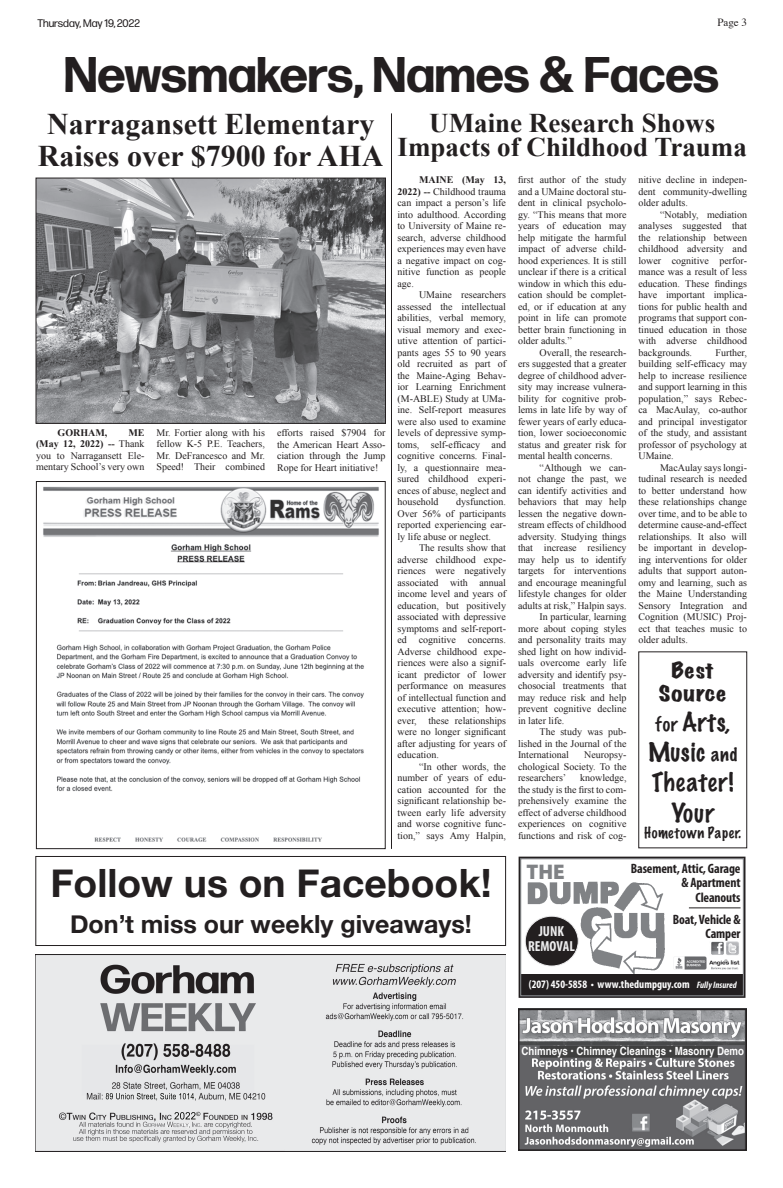
<style>
.page{position:relative;width:783px;height:1188px;background:#fff}
.page>*{position:absolute;margin:0;border:0;box-sizing:border-box;transform-origin:0 0}
.t1{font:700 50px "Forma DJR Deck";color:#231f20}
.t2{font:700 39px "Helvetica Neue";color:#231f20}
.t3{font:700 30px/32px "Times New Roman";color:#231f20;text-align:center}
.t4{font:700 27px/24px "Times New Roman";color:#231f20;text-align:center}
.t5{font:700 25px "Helvetica Neue";color:#231f20}
.t6{font:100 24px/30.3px "Marker Felt";letter-spacing:.03em;color:#231f20;text-align:center}
.t7{font:900 21.2px "Myriad Pro";color:#808285}
.t8{font:expanded 19.8px/23px "Marker Felt";letter-spacing:.04em;color:#231f20;text-align:center;scale:1.14 1}
.t9{font:700 condensed 14.6px/15.5px "Myriad Pro";color:#ededee;text-align:center}
.t10{font:100 14px "Marker Felt";letter-spacing:.045em;color:#231f20}
.t11{font:700 condensed 13.6px/14.6px "Myriad Pro";letter-spacing:-.01em;color:#231f20;text-align:right}
.t12{font:700 condensed 11.4px "Myriad Pro";color:#fff}
.t13{font:700 11.4px "Helvetica";color:#fff;scale:.85 1}
.t14{font:11px "Forma DJR Deck";color:#231f20}
.t15{font:11px "Times";color:#231f20}
.t16{font:10px/11.5px "Times New Roman";color:#231f20;text-align:justify}
.t17{font:700 10px "Times New Roman";color:#231f20}
.s1{font-weight:700}
.s2{font-size:18px}
.s3{font-style:italic;font-size:9.3px}
</style>
<div class="page">
<img style="left:525px;top:881px;width:140px;height:93px">
<div style="left:520px;top:974px;width:225px;height:23px;background:#231f20"></div>
<div style="left:519px;top:857px;width:226px;height:140px;border:2px solid #808285"></div>
<img style="left:709px;top:959px;width:31px;height:11px">
<img style="left:711px;top:941px;width:28px;height:14px">
<img style="left:675px;top:956px;width:32px;height:14px">
<hr style="left:689px;top:908px;width:52px;height:1px;background:#231f20">
<div style="left:519px;top:857px;width:226px;height:141px;border:1px solid #231f20"></div>
<img style="left:520px;top:1011px;width:225px;height:138px">
<div style="left:518px;top:1009px;width:229px;height:142px;border:1px solid #231f20"></div>
<div style="left:541px;top:1047px;width:176px;height:10px;background:#3f3f3f"></div>
<div style="left:540px;top:1046px;width:178px;height:12px;border:2px solid #3f3f3f"></div>
<img style="left:35px;top:955px;width:471px;height:196px">
<div style="left:35px;top:856px;width:471px;height:90px;border:1px solid #231f20"></div>
<img style="left:38px;top:180px;width:346px;height:242px">
<div style="left:36px;top:178px;width:350px;height:246px;border:1px solid #231f20"></div>
<img style="left:43px;top:486px;width:336px;height:356px">
<div style="left:36px;top:481px;width:349px;height:368px;border:1px solid #231f20"></div>
<hr style="left:391px;top:113px;width:1px;height:736px;background:#231f20">
<div style="left:638px;top:652px;width:109px;height:196px;border:1px solid #231f20"></div>
<p class="t14" style="left:38px;top:16px;width:104px">Thursday, May 19, 2022</p>
<p class="t15" style="left:717px;top:12px;width:31px">Page 3</p>
<h1 class="t1" style="left:64px;top:42px;width:657px">Newsmakers, Names &amp; Faces</h1>
<h3 class="t3" style="left:38px;top:107px;width:347px">Narragansett Elementary<br>Raises over $7900 for AHA</h3>
<p class="t16" style="left:36px;top:427px;width:110px;text-indent:92px"><span class="s1">ME (May 12, 2022) --</span> Thank you to Narragansett Ele&shy;mentary School’s very own</p>
<p class="t16" style="left:156px;top:427px;width:110px">Mr. Fortier along with his fellow K-5 P.E. Teachers, Mr. DeFrancesco and Mr.<br>Speed! Their combined</p>
<p class="t16" style="left:277px;top:427px;width:110px">efforts raised $7904 for the American Heart Asso&shy;ciation through the Jump Rope for Heart initiative!</p>
<p class="t17" style="left:58px;top:426px;width:51px">GORHAM,</p>
<h3 class="t4" style="left:398px;top:110px;width:351px">UMaine Research Shows<br>Impacts of Childhood Trauma</h3>
<p class="t16" style="left:398px;top:174px;width:110px;text-indent:22px"><span class="s1">MAINE (May 13, 2022) --</span> Childhood trauma can impact a person’s life into adulthood. According to University of Maine re&shy;search, adverse childhood experiences may even have a negative impact on cog&shy;nitive function as people age.</p>
<p class="t16" style="left:398px;top:289px;width:110px;text-indent:22px">UMaine researchers assessed the intellectual abilities, verbal memory, visual memory and exec&shy;utive attention of partici&shy;pants ages 55 to 90 years old recruited as part of the Maine-Aging Behav&shy;ior Learning Enrichment (M-ABLE) Study at UMa&shy;ine. Self-report measures were also used to examine levels of depressive symp&shy;toms, self-efficacy and cognitive concerns. Final&shy;ly, a questionnaire mea&shy;sured childhood experi&shy;ences of abuse, neglect and household</p>
<p class="t16" style="left:518px;top:174px;width:110px">first author of the study and a UMaine doctoral stu&shy;dent in clinical psycholo&shy;gy. “This means that more years of education may help mitigate the harmful impact of adverse child&shy;hood experiences. It is still unclear if there is a critical window in which this edu&shy;cation should be complet&shy;ed, or if education at any point in life can promote better brain functioning in older adults.”</p>
<p class="t16" style="left:518px;top:347px;width:110px;text-indent:22px">Overall, the research&shy;ers suggested that a greater degree of childhood adver&shy;sity may increase vulnera&shy;bility for cognitive prob&shy;lems in late life by way of fewer years of early educa&shy;tion, lower socioeconomic status and greater risk for mental health concerns.</p>
<p class="t16" style="left:540px;top:462px;width:88px">“Although we can-</p>
<p class="t16" style="left:518px;top:473px;width:110px">not change the past, we</p>
<p class="t16" style="left:518px;top:485px;width:110px">can identify activities and</p>
<p class="t16" style="left:518px;top:496px;width:110px">behaviors that may help</p>
<p class="t16" style="left:518px;top:508px;width:110px">lessen the negative down-</p>
<p class="t16" style="left:518px;top:519px;width:110px">stream effects of childhood</p>
<p class="t16" style="left:518px;top:531px;width:110px">adversity. Studying things</p>
<p class="t16" style="left:518px;top:542px;width:110px">that increase resiliency</p>
<p class="t16" style="left:518px;top:554px;width:110px">may help us to identify</p>
<p class="t16" style="left:518px;top:565px;width:110px">targets for interventions</p>
<p class="t16" style="left:518px;top:577px;width:110px">and encourage meaningful</p>
<p class="t16" style="left:518px;top:588px;width:110px">lifestyle changes for older</p>
<p class="t16" style="left:518px;top:600px;width:110px">adults at risk,” Halpin says.</p>
<p class="t16" style="left:540px;top:611px;width:88px">In particular, learning</p>
<p class="t16" style="left:518px;top:623px;width:110px">more about coping styles</p>
<p class="t16" style="left:518px;top:634px;width:110px">and personality traits may</p>
<p class="t16" style="left:518px;top:646px;width:110px">shed light on how individ-</p>
<p class="t16" style="left:518px;top:657px;width:110px">uals overcome early life</p>
<p class="t16" style="left:518px;top:669px;width:110px">adversity and identify psy-</p>
<p class="t16" style="left:518px;top:680px;width:110px">chosocial treatments that</p>
<p class="t16" style="left:518px;top:692px;width:110px">may reduce risk and help</p>
<p class="t16" style="left:518px;top:703px;width:110px">prevent cognitive decline</p>
<p class="t16" style="left:518px;top:715px;width:48px">in later life.</p>
<p class="t16" style="left:540px;top:726px;width:88px">The study was pub-</p>
<p class="t16" style="left:518px;top:738px;width:110px">lished in the Journal of the</p>
<p class="t16" style="left:518px;top:749px;width:53px">International</p>
<p class="t16" style="left:638px;top:174px;width:110px">nitive decline in indepen&shy;dent community-dwelling older adults.</p>
<p class="t16" style="left:638px;top:209px;width:110px;text-indent:22px">“Notably, mediation analyses suggested that the relationship between childhood adversity and lower cognitive perfor&shy;mance was a result of less education. These findings have important implica&shy;tions for public health and programs that support con&shy;tinued education in those with adverse childhood backgrounds.</p>
<p class="t16" style="left:638px;top:347px;width:110px;text-indent:77px">Further, building self-efficacy may help to increase resilience and support learning in this population,” says Rebec&shy;ca MacAulay, co-author and principal investigator of the study, and assistant professor of psychology at UMaine.</p>
<p class="t16" style="left:638px;top:462px;width:110px;text-indent:22px">MacAulay says longi&shy;tudinal research is needed to better understand how these relationships change over time, and to be able to determine cause-and-effect relationships. It also will be important in develop&shy;ing interventions for older adults that support auton&shy;omy and learning, such as the Maine Understanding Sensory Integration and Cognition (MUSIC) Proj&shy;ect that teaches music to older adults.</p>
<h3 class="t8" style="left:659px;top:659px;width:61px">Best<br>Source</h3>
<h3 class="t6" style="left:648px;top:707px;width:91px"><span class="s2">for</span> Arts,<br>Music <span class="s2">and<br></span>Theater!<br>Your</h3>
<h3 class="t10" style="left:644px;top:822px;width:98px">Hometown Paper.</h3>
<p class="t16" style="left:398px;top:496px;width:110px;text-indent:59px">dysfunction.<br>Over 56% of participants reported experiencing ear&shy;ly life abuse or neglect.</p>
<p class="t16" style="left:398px;top:542px;width:110px;text-indent:22px">The results show that adverse childhood expe&shy;riences were negatively associated with annual income level and years of education, but positively associated with depressive symptoms and self-report&shy;ed cognitive concerns.<br>Adverse childhood expe&shy;riences were also a signif&shy;icant predictor of lower performance on measures of intellectual function and executive attention; how&shy;ever, these relationships were no longer significant after adjusting for years of education.</p>
<p class="t16" style="left:398px;top:760px;width:110px;text-indent:22px">“In other words, the number of years of edu&shy;cation accounted for the significant relationship be&shy;tween early life adversity and worse cognitive func&shy;tion,” says Amy Halpin,</p>
<p class="t16" style="left:518px;top:749px;width:110px;text-indent:66px">Neuropsy&shy;chological Society. To the researchers’</p>
<p class="t16" style="left:518px;top:772px;width:110px;text-indent:62px">knowledge, the study is the first to com&shy;prehensively examine the effect of adverse childhood experiences on cognitive functions and risk of cog-</p>
<h2 class="t2" style="left:50px;top:852px;width:443px">Follow us on Facebook!</h2>
<h3 class="t5" style="left:70px;top:905px;width:403px">Don’t miss our weekly giveaways!</h3>
<h3 class="t7" style="left:527px;top:857px;width:40px">THE</h3>
<h3 class="t11" style="left:631px;top:861px;width:111px">Basement, Attic, Garage &amp; Apartment<br>Cleanouts</h3>
<h3 class="t11" style="left:673px;top:911px;width:69px">Boat, Vehicle &amp;<br>Camper</h3>
<p class="t12" style="left:529px;top:977px;width:209px">(207) 450-5858 • www.thedumpguy.com <span class="s3">Fully Insured</span></p>
<h3 class="t9" style="left:528px;top:923px;width:48px">JUNK<br>REMOVAL</h3>
<p class="t13" style="left:522px;top:1042px;width:263px">Chimneys • Chimney Cleanings • Masonry Demo</p>
</div>
